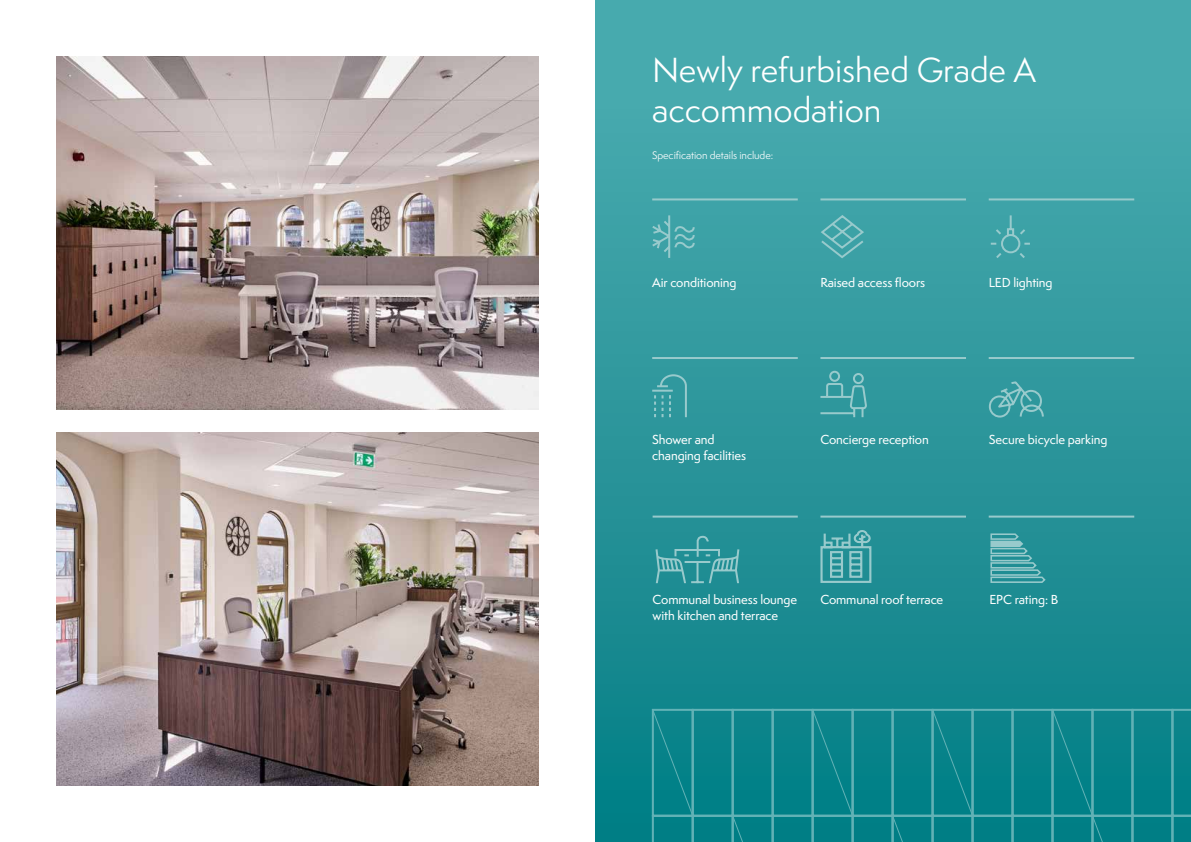
<style>
.page{position:relative;width:1191px;height:842px;background:#fff}
.page>*{position:absolute;margin:0;border:0;box-sizing:border-box;transform-origin:0 0}
.t1{font:32px/40px "Semplicita Pro";color:#fff}
.t2{font:500 12px/16px "Semplicita Pro";letter-spacing:-.01em;color:#fff}
.t3{font:10px "Semplicita Pro";letter-spacing:-.01em;color:#fff}
</style>
<div class="page">
<div style="left:595px;top:0;width:596px;height:842px;background:linear-gradient(to bottom,#51aeb2,#037e85)"></div>
<svg style="left:651px;top:708px;width:540px;height:134px;background:#0f878d"></svg>
<svg style="left:989px;top:533px;width:57px;height:51px;background:#4aa3a7"></svg>
<hr style="left:652px;top:198px;width:145px;height:2px;background:#98cacc">
<hr style="left:988px;top:198px;width:146px;height:2px;background:#98cacc">
<hr style="left:820px;top:198px;width:146px;height:2px;background:#98cacc">
<svg style="left:650px;top:213px;width:45px;height:47px;background:#4ca8ac"></svg>
<svg style="left:819px;top:214px;width:46px;height:46px;background:#4da8ad"></svg>
<svg style="left:988px;top:213px;width:44px;height:47px;background:#46a5aa"></svg>
<hr style="left:820px;top:357px;width:146px;height:2px;background:#98cacc">
<hr style="left:652px;top:357px;width:145px;height:2px;background:#98cacc">
<hr style="left:988px;top:357px;width:146px;height:2px;background:#98cacc">
<svg style="left:650px;top:373px;width:38px;height:46px;background:#3f9fa4"></svg>
<svg style="left:818px;top:370px;width:50px;height:49px;background:#43a1a6"></svg>
<svg style="left:986px;top:380px;width:58px;height:40px;background:#45a2a7"></svg>
<hr style="left:652px;top:516px;width:145px;height:2px;background:#98cacc">
<hr style="left:820px;top:516px;width:146px;height:2px;background:#98cacc">
<hr style="left:988px;top:516px;width:146px;height:2px;background:#98cacc">
<img style="left:57px;top:57px;width:482px;height:352px">
<img style="left:57px;top:432px;width:482px;height:353px">
<svg style="left:655px;top:535px;width:84px;height:50px;background:#389a9f"></svg>
<svg style="left:819px;top:529px;width:53px;height:55px;background:#4ba3a7"></svg>
<h1 class="t1" style="left:652px;top:50px;width:385px">Newly refurbished Grade A accommodation</h1>
<p class="t3" style="left:652px;top:148px;width:122px">Specification details include:</p>
<p class="t2" style="left:652px;top:274px;width:86px">Air conditioning</p>
<p class="t2" style="left:820px;top:274px;width:106px">Raised access floors</p>
<p class="t2" style="left:988px;top:274px;width:65px">LED lighting</p>
<p class="t2" style="left:652px;top:431px;width:64px">Shower and</p>
<p class="t2" style="left:820px;top:431px;width:110px">Concierge reception</p>
<p class="t2" style="left:988px;top:431px;width:120px">Secure bicycle parking</p>
<p class="t2" style="left:652px;top:447px;width:95px">changing facilities</p>
<p class="t2" style="left:652px;top:591px;width:146px">Communal business lounge with kitchen and terrace</p>
<p class="t2" style="left:820px;top:591px;width:124px">Communal roof terrace</p>
<p class="t2" style="left:989px;top:591px;width:70px">EPC rating: B</p>
</div>
